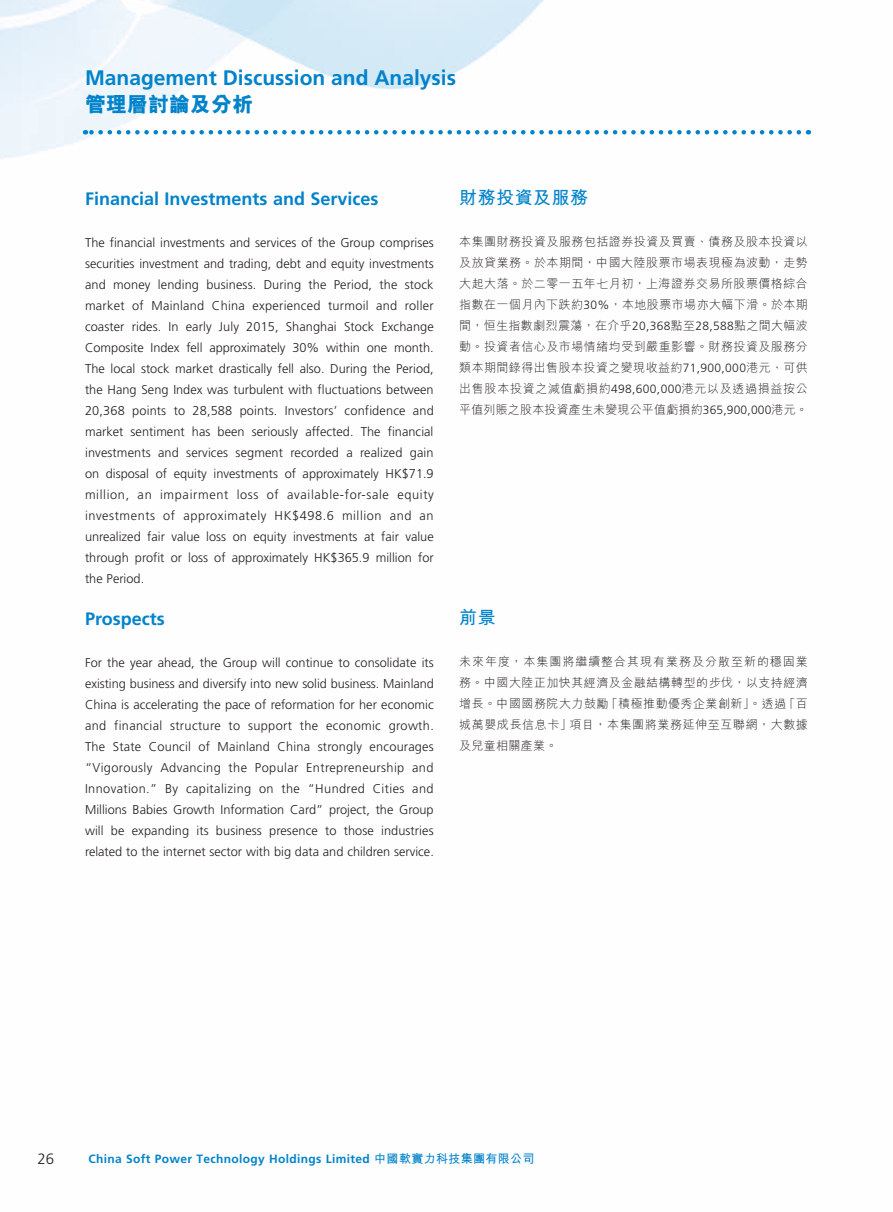
<style>
.page{position:relative;width:893px;height:1212px;background:#fff}
.page>*{position:absolute;margin:0;border:0;box-sizing:border-box;transform-origin:0 0}
.t1{font:700 21px "Frutiger LT Std";color:#0083ca}
.t2{font:800 21px "M Hei HK";color:#0083ca}
.t3{font:700 18px "Frutiger LT Std";color:#0083ca}
.t4{font:700 18px "M Hei HK";letter-spacing:.03em;color:#0083ca}
.t5{font:300 15px "Frutiger LT Std";color:#231f20}
.t6{font:300 12.75px/21px "Frutiger LT Std";color:#231f20;text-align:justify}
.t7{font:300 12px/21px "M Hei HK";letter-spacing:.05em;color:#231f20;text-align:justify}
.t8{font:700 12px "Frutiger LT Std";letter-spacing:.03em;color:#0083ca}
.s1{font-family:"Frutiger LT Std"}
.s2{font-family:"M Hei HK"}
</style>
<div class="page">
<img style="left:0;top:0;width:812px;height:159px">
<svg style="left:85px;top:130px;width:714px;height:4px"></svg>
<h1 class="t1" style="left:85px;top:66px;width:373px">Management Discussion and Analysis</h1>
<h1 class="t2" style="left:85px;top:91px;width:169px">管理層討論及分析</h1>
<h2 class="t3" style="left:85px;top:188px;width:295px">Financial Investments and Services</h2>
<p class="t6" style="left:85px;top:232px;width:350px">The financial investments and services of the Group comprises securities investment and trading, debt and equity investments and money lending business. During the Period, the stock market of Mainland China experienced turmoil and roller coaster rides. In early July 2015, Shanghai Stock Exchange Composite Index fell approximately 30% within one month.<br>The local stock market drastically fell also. During the Period, the Hang Seng Index was turbulent with fluctuations between 20,368 points to 28,588 points. Investors’ confidence and market sentiment has been seriously affected. The financial investments and services segment recorded a realized gain on disposal of equity investments of approximately HK$71.9 million, an impairment loss of available-for-sale equity investments of approximately HK$498.6 million and an unrealized fair value loss on equity investments at fair value through profit or loss of approximately HK$365.9 million for the Period.</p>
<h2 class="t3" style="left:85px;top:608px;width:81px">Prospects</h2>
<p class="t6" style="left:85px;top:652px;width:350px">For the year ahead, the Group will continue to consolidate its existing business and diversify into new solid business. Mainland China is accelerating the pace of reformation for her economic and financial structure to support the economic growth.<br>The State Council of Mainland China strongly encourages “Vigorously Advancing the Popular Entrepreneurship and Innovation.” By capitalizing on the “Hundred Cities and Millions Babies Growth Information Card” project, the Group will be expanding its business presence to those industries related to the internet sector with big data and children service.</p>
<h2 class="t4" style="left:459px;top:184px;width:131px">財務投資及服務</h2>
<p class="t7" style="left:459px;top:231px;width:350px">本集團財務投資及服務包括證券投資及買賣、債務及股本投資以及放貸業務。於本期間，中國大陸股票市場表現極為波動，走勢大起大落。於二零一五年七月初，上海證券交易所股票價格綜合指數在一個月內下跌約<span class="s1">30%</span>，本地股票市場亦大幅下滑。於本期間，恒生指數劇烈震蕩，在介乎<span class="s1">20,368</span>點至<span class="s1">28,588</span>點之間大幅波動。投資者信心及市場情緒均受到嚴重影響。財務投資及服務分類本期間錄得出售股本投資之變現收益約<span class="s1">71,900,000</span>港元、可供出售股本投資之減值虧損約<span class="s1">498,600,000</span>港元以及透過損益按公平值列賬之股本投資產生未變現公平值虧損約<span class="s1">365,900,000</span>港元。</p>
<h2 class="t4" style="left:459px;top:604px;width:38px">前景</h2>
<p class="t7" style="left:459px;top:651px;width:350px">未來年度，本集團將繼續整合其現有業務及分散至新的穩固業務。中國大陸正加快其經濟及金融結構轉型的步伐，以支持經濟增長。中國國務院大力鼓勵「積極推動優秀企業創新」。透過「百城萬嬰成長信息卡」項目，本集團將業務延伸至互聯網，大數據及兒童相關產業。</p>
<p class="t5" style="left:37px;top:1150px;width:18px">26</p>
<p class="t8" style="left:88px;top:1152px;width:447px">China Soft Power Technology Holdings Limited <span class="s2">中國軟實力科技集團有限公司</span></p>
</div>
